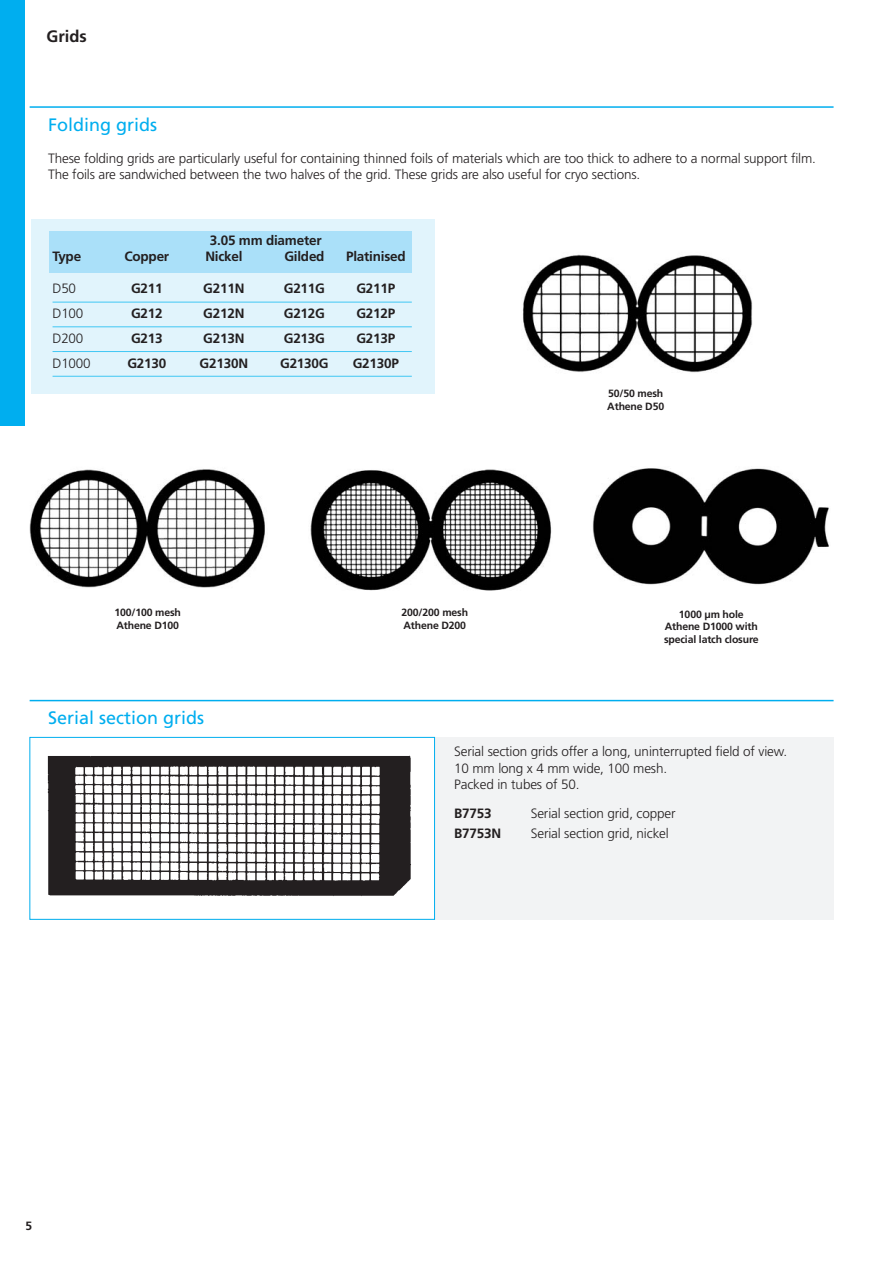
<style>
.page{position:relative;width:893px;height:1263px;background:#fff}
.page>*{position:absolute;margin:0;border:0;box-sizing:border-box;transform-origin:0 0}
.t1{font:18px "Frutiger";color:#00aeef}
.t2{font:700 16.5px "Frutiger";color:#231f20}
.t3{font:300 13.5px/16.2px "Frutiger";letter-spacing:-.01em;color:#231f20}
.t4{font:700 13.5px "Frutiger";letter-spacing:-.015em;color:#231f20}
.t5{font:700 12px "Frutiger";color:#231f20}
.t6{font:700 10.5px/12.6px "Frutiger";letter-spacing:-.015em;color:#231f20}
</style>
<div class="page">
<div style="left:30px;top:737px;width:803px;height:182px;background:#f2f3f4"></div>
<hr style="left:30px;top:106px;width:803px;height:2px;background:#00aeef">
<hr style="left:30px;top:700px;width:803px;height:1px;background:#00aeef">
<div style="left:31px;top:219px;width:404px;height:174px;background:#e1f4fc"></div>
<div style="left:49px;top:231px;width:363px;height:42px;background:#aae0f9"></div>
<hr style="left:53px;top:302px;width:359px;height:1px;background:#40c7f4">
<hr style="left:53px;top:326px;width:359px;height:1px;background:#40c7f4">
<hr style="left:53px;top:351px;width:359px;height:1px;background:#40c7f4">
<hr style="left:53px;top:376px;width:359px;height:1px;background:#40c7f4">
<img style="left:523px;top:254px;width:230px;height:119px">
<img style="left:310px;top:469px;width:242px;height:122px">
<img style="left:592px;top:468px;width:237px;height:117px">
<img style="left:29px;top:469px;width:236px;height:119px">
<div style="left:0;top:0;width:25px;height:425px;background:#00aeef"></div>
<div style="left:30px;top:737px;width:404px;height:182px;background:#fff"></div>
<img style="left:47px;top:755px;width:364px;height:141px">
<div style="left:30px;top:737px;width:405px;height:182px;border:1px solid #00aeef"></div>
<p class="t2" style="left:47px;top:30px;width:42px">Grids</p>
<h1 class="t1" style="left:48px;top:117px;width:110px">Folding grids</h1>
<p class="t3" style="left:48px;top:151px;width:769px">These folding grids are particularly useful for containing thinned foils of materials which are too thick to adhere to a normal support film.<br>The foils are sandwiched between the two halves of the grid. These grids are also useful for cryo sections.</p>
<p class="t4" style="left:210px;top:235px;width:113px">3.05 mm diameter</p>
<p class="t4" style="left:53px;top:251px;width:30px">Type</p>
<p class="t4" style="left:124px;top:251px;width:46px">Copper</p>
<p class="t4" style="left:205px;top:251px;width:39px">Nickel</p>
<p class="t4" style="left:284px;top:251px;width:42px">Gilded</p>
<p class="t4" style="left:346px;top:251px;width:61px">Platinised</p>
<p class="t3" style="left:53px;top:282px;width:25px">D50</p>
<p class="t4" style="left:131px;top:283px;width:33px">G211</p>
<p class="t4" style="left:203px;top:283px;width:43px">G211N</p>
<p class="t4" style="left:284px;top:283px;width:43px">G211G</p>
<p class="t4" style="left:356px;top:283px;width:40px">G211P</p>
<p class="t3" style="left:53px;top:306px;width:32px">D100</p>
<p class="t4" style="left:131px;top:308px;width:33px">G212</p>
<p class="t4" style="left:203px;top:308px;width:43px">G212N</p>
<p class="t4" style="left:284px;top:308px;width:43px">G212G</p>
<p class="t4" style="left:356px;top:308px;width:40px">G212P</p>
<p class="t3" style="left:53px;top:331px;width:32px">D200</p>
<p class="t4" style="left:131px;top:333px;width:33px">G213</p>
<p class="t4" style="left:203px;top:333px;width:43px">G213N</p>
<p class="t4" style="left:284px;top:333px;width:43px">G213G</p>
<p class="t4" style="left:356px;top:333px;width:40px">G213P</p>
<p class="t3" style="left:53px;top:356px;width:40px">D1000</p>
<p class="t4" style="left:127px;top:357px;width:40px">G2130</p>
<p class="t4" style="left:200px;top:357px;width:50px">G2130N</p>
<p class="t4" style="left:280px;top:357px;width:50px">G2130G</p>
<p class="t4" style="left:353px;top:357px;width:48px">G2130P</p>
<p class="t6" style="left:114px;top:607px;width:68px">100/100 mesh<br>Athene D100</p>
<h1 class="t1" style="left:48px;top:710px;width:157px">Serial section grids</h1>
<p class="t6" style="left:401px;top:607px;width:68px">200/200 mesh<br>Athene D200</p>
<p class="t6" style="left:607px;top:388px;width:58px">50/50 mesh<br>Athene D50</p>
<p class="t6" style="left:664px;top:608px;width:96px;text-align:center">1000 µm hole<br>Athene D1000 with special latch closure</p>
<p class="t3" style="left:454px;top:744px;width:334px">Serial section grids offer a long, uninterrupted field of view.<br>10 mm long x 4 mm wide, 100 mesh.<br>Packed in tubes of 50.</p>
<p class="t4" style="left:454px;top:807px;width:39px">B7753</p>
<p class="t3" style="left:531px;top:806px;width:146px">Serial section grid, copper</p>
<p class="t4" style="left:454px;top:828px;width:48px">B7753N</p>
<p class="t3" style="left:531px;top:826px;width:140px">Serial section grid, nickel</p>
<p class="t5" style="left:26px;top:1220px;width:8px">5</p>
</div>
